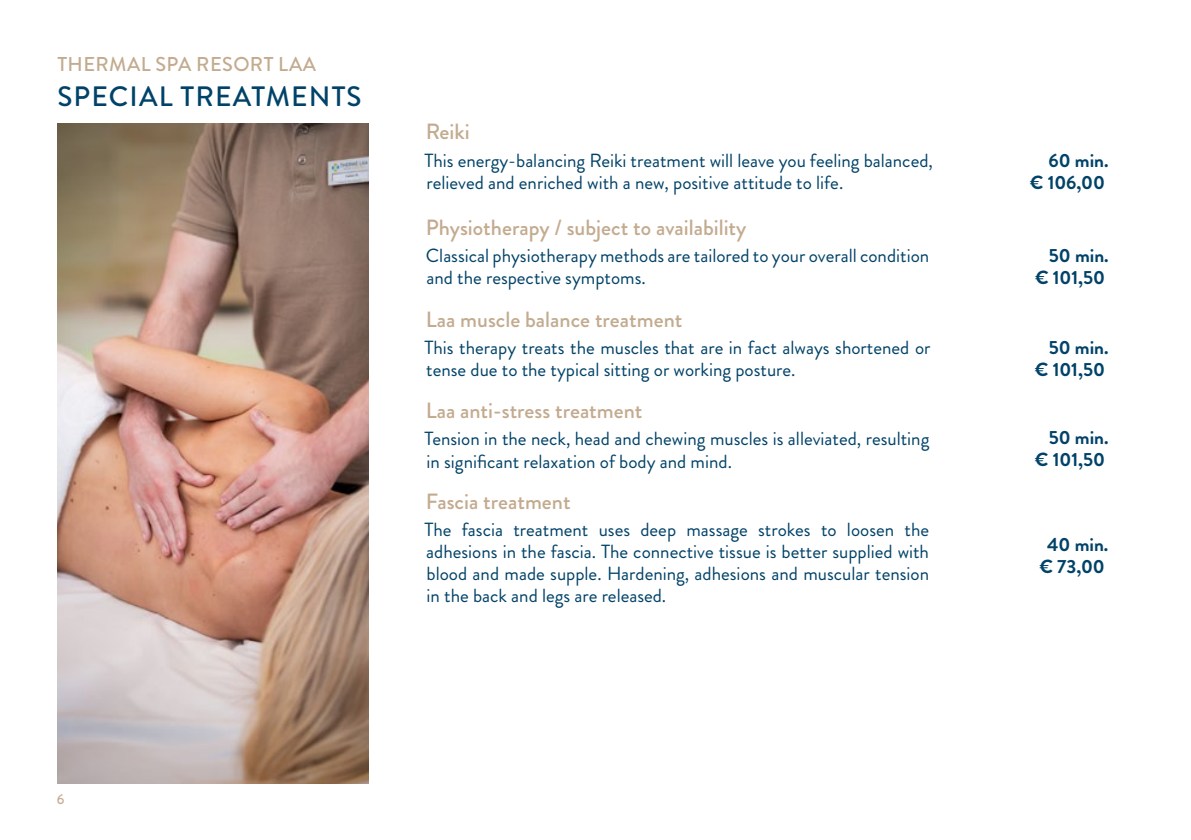
<style>
.page{position:relative;width:1191px;height:840px;background:#fff}
.page>*{position:absolute;margin:0;border:0;box-sizing:border-box;transform-origin:0 0}
.t1{font:500 28px "Brandon Grotesque";letter-spacing:.04em;color:#004268}
.t2{font:500 22px "Brandon Grotesque";color:#c3ab8f}
.t3{font:500 20px "Brandon Grotesque";letter-spacing:.02em;color:#c3ab8f}
.t4{font:19px/22px "Brandon Grotesque";color:#004268}
.t5{font:700 19px/22px "Brandon Grotesque";color:#004268;text-align:right}
.t6{font:500 14px "Brandon Grotesque";color:#c3ab8f}
</style>
<div class="page">
<img style="left:57px;top:123px;width:312px;height:659px">
<p class="t3" style="left:57px;top:51px;width:260px">THERMAL SPA RESORT LAA</p>
<h1 class="t1" style="left:57px;top:77px;width:306px">SPECIAL TREATMENTS</h1>
<p class="t2" style="left:426px;top:116px;width:45px">Reiki</p>
<p class="t4" style="left:424px;top:149px;width:510px">This energy-balancing Reiki treatment will leave you feeling balanced, relieved and enriched with a new, positive attitude to life.</p>
<p class="t5" style="left:1029px;top:149px;width:80px">60 min.<br>€ 106,00</p>
<p class="t2" style="left:426px;top:212px;width:322px">Physiotherapy / subject to availability</p>
<p class="t4" style="left:426px;top:245px;width:505px">Classical physiotherapy methods are tailored to your overall condition and the respective symptoms.</p>
<p class="t5" style="left:1035px;top:245px;width:75px">50 min. € 101,50</p>
<p class="t2" style="left:426px;top:304px;width:258px">Laa muscle balance treatment</p>
<p class="t4" style="left:424px;top:337px;width:507px">This therapy treats the muscles that are in fact always shortened or tense due to the typical sitting or working posture.</p>
<p class="t5" style="left:1034px;top:337px;width:75px">50 min. € 101,50</p>
<p class="t2" style="left:426px;top:395px;width:218px">Laa anti-stress treatment</p>
<p class="t4" style="left:424px;top:428px;width:506px">Tension in the neck, head and chewing muscles is alleviated, resulting in significant relaxation of body and mind.</p>
<p class="t5" style="left:1034px;top:426px;width:75px">50 min. € 101,50</p>
<p class="t2" style="left:426px;top:485px;width:146px">Fascia treatment</p>
<p class="t4" style="left:424px;top:518px;width:506px;text-align:justify">The fascia treatment uses deep massage strokes to loosen the adhesions in the fascia. The connective tissue is better supplied with blood and made supple. Hardening, adhesions and muscular tension in the back and legs are released.</p>
<p class="t5" style="left:1039px;top:534px;width:71px;text-align:center">40 min. € 73,00</p>
<p class="t6" style="left:57px;top:788px;width:9px">6</p>
</div>
